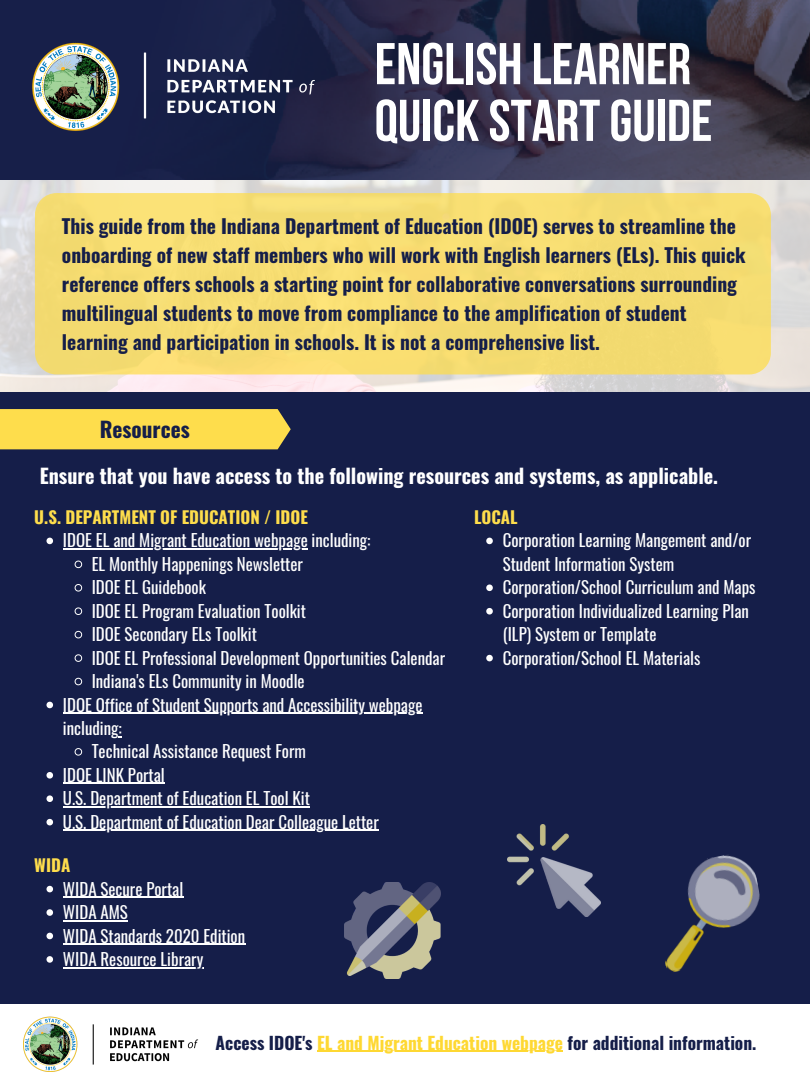
<style>
.page{position:relative;width:810px;height:1080px;background:#fff}
.page>*{position:absolute;margin:0;border:0;box-sizing:border-box;transform-origin:0 0}
.t1{font:58.75px/56.8px "Bebas Neue Cyrillic";color:#fff}
.t2{font:700 21.31px "Oswald";color:#151e49}
.t3{font:700 20.06px "Oswald";color:#fff}
.t4{font:700 19.44px/29.1px "Oswald";color:#151e49}
.t5{font:700 17.44px "Oswald";color:#151e49}
.t6{font:16.88px/23.4px "Oswald";color:#fff}
.t7{font:700 16.88px "Oswald";color:#fedd4c}
.s1{color:#fed832}
</style>
<div class="page">
<img style="left:0;top:0;width:810px;height:392px">
<div style="left:35px;top:193px;width:736px;height:181px;background:#f5dc71;border-radius:22px"></div>
<img style="left:28px;top:34px;width:286px;height:102px">
<div style="left:0;top:392px;width:810px;height:681px;background:#151e49"></div>
<div style="left:0;top:409px;width:291px;height:40px;background:#fedd4c"></div>
<img style="left:508px;top:824px;width:92px;height:93px">
<img style="left:345px;top:882px;width:96px;height:97px">
<img style="left:665px;top:855px;width:95px;height:117px">
<svg style="left:47px;top:538px;width:6px;height:6px"></svg>
<hr style="left:63px;top:548px;width:245px;height:2px;background:#fff">
<svg style="left:75px;top:561px;width:7px;height:7px"></svg>
<svg style="left:75px;top:584px;width:7px;height:8px"></svg>
<svg style="left:75px;top:607px;width:7px;height:8px"></svg>
<svg style="left:75px;top:631px;width:7px;height:7px"></svg>
<svg style="left:75px;top:654px;width:7px;height:8px"></svg>
<svg style="left:75px;top:678px;width:7px;height:7px"></svg>
<svg style="left:47px;top:702px;width:6px;height:6px"></svg>
<hr style="left:63px;top:712px;width:360px;height:2px;background:#fff">
<svg style="left:75px;top:748px;width:7px;height:8px"></svg>
<svg style="left:47px;top:772px;width:6px;height:7px"></svg>
<hr style="left:63px;top:783px;width:102px;height:1px;background:#fff">
<svg style="left:47px;top:795px;width:6px;height:7px"></svg>
<hr style="left:63px;top:806px;width:247px;height:2px;background:#fff">
<svg style="left:47px;top:819px;width:6px;height:6px"></svg>
<hr style="left:63px;top:830px;width:316px;height:1px;background:#fff">
<div style="left:0;top:1005px;width:810px;height:75px;background:#fff"></div>
<img style="left:23px;top:1016px;width:175px;height:55px">
<hr style="left:317px;top:1051px;width:246px;height:1px;background:#fed832">
<svg style="left:47px;top:886px;width:6px;height:6px"></svg>
<hr style="left:63px;top:897px;width:120px;height:1px;background:#fff">
<svg style="left:47px;top:909px;width:6px;height:7px"></svg>
<hr style="left:63px;top:920px;width:65px;height:1px;background:#fff">
<svg style="left:47px;top:933px;width:6px;height:6px"></svg>
<hr style="left:63px;top:943px;width:182px;height:2px;background:#fff">
<svg style="left:47px;top:956px;width:6px;height:7px"></svg>
<hr style="left:63px;top:967px;width:140px;height:1px;background:#fff">
<svg style="left:486px;top:538px;width:7px;height:6px"></svg>
<svg style="left:486px;top:585px;width:7px;height:6px"></svg>
<svg style="left:486px;top:608px;width:7px;height:7px"></svg>
<svg style="left:486px;top:655px;width:7px;height:6px"></svg>
<h1 class="t1" style="left:375px;top:41px;width:339px">ENGLISH LEARNER<br>QUICK STARTGUIDE</h1>
<p class="t4" style="left:62px;top:210px;width:685px">This guide from the Indiana Department of Education (IDOE) serves to streamline the onboarding of new staff members who will work with English learners (ELs). This quick reference offers schools a starting point for collaborative conversations surrounding multilingual students to move from compliance to the amplification of student learning and participation in schools. It is not a comprehensive list.</p>
<p class="t2" style="left:100px;top:412px;width:91px">Resources</p>
<p class="t3" style="left:40px;top:460px;width:680px">Ensure that you have access to the following resources and systems, as applicable.</p>
<p class="t7" style="left:34px;top:504px;width:275px">U.S. DEPARTMENT OF EDUCATION / IDOE</p>
<p class="t6" style="left:63px;top:528px;width:309px">IDOE EL and Migrant Education webpage including:</p>
<p class="t6" style="left:92px;top:552px;width:213px">EL Monthly Happenings Newsletter</p>
<p class="t6" style="left:92px;top:575px;width:116px">IDOE EL Guidebook</p>
<p class="t6" style="left:92px;top:598px;width:216px">IDOE EL Program Evaluation Toolkit</p>
<p class="t6" style="left:92px;top:622px;width:167px">IDOE Secondary ELs Toolkit</p>
<p class="t6" style="left:92px;top:645px;width:355px">IDOE EL Professional Development Opportunities Calendar</p>
<p class="t6" style="left:92px;top:669px;width:214px">Indiana's ELs Community in Moodle</p>
<p class="t6" style="left:63px;top:692px;width:361px">IDOE Office of Student Supports and Accessibility webpage</p>
<p class="t6" style="left:63px;top:716px;width:60px">including:</p>
<p class="t6" style="left:92px;top:739px;width:216px">Technical Assistance Request Form</p>
<p class="t6" style="left:63px;top:763px;width:103px">IDOE LINK Portal</p>
<p class="t6" style="left:63px;top:786px;width:248px">U.S. Department of Education EL Tool Kit</p>
<p class="t6" style="left:63px;top:809px;width:317px">U.S. Department of Education Dear Colleague Letter</p>
<p class="t7" style="left:34px;top:852px;width:38px">WIDA</p>
<p class="t6" style="left:63px;top:876px;width:184px">WIDA Secure Portal<br>WIDA AMS<br>WIDA Standards 2020 Edition<br>WIDA Resource Library</p>
<p class="t7" style="left:474px;top:504px;width:45px">LOCAL</p>
<p class="t6" style="left:503px;top:528px;width:254px">Corporation Learning Mangement and/or Student Information System Corporation/School Curriculum and Maps Corporation Individualized Learning Plan (ILP) System or Template Corporation/School EL Materials</p>
<p class="t5" style="left:216px;top:1029px;width:542px">Access IDOE's <span class="s1">EL and Migrant Education webpage</span> for additional information.</p>
</div>
